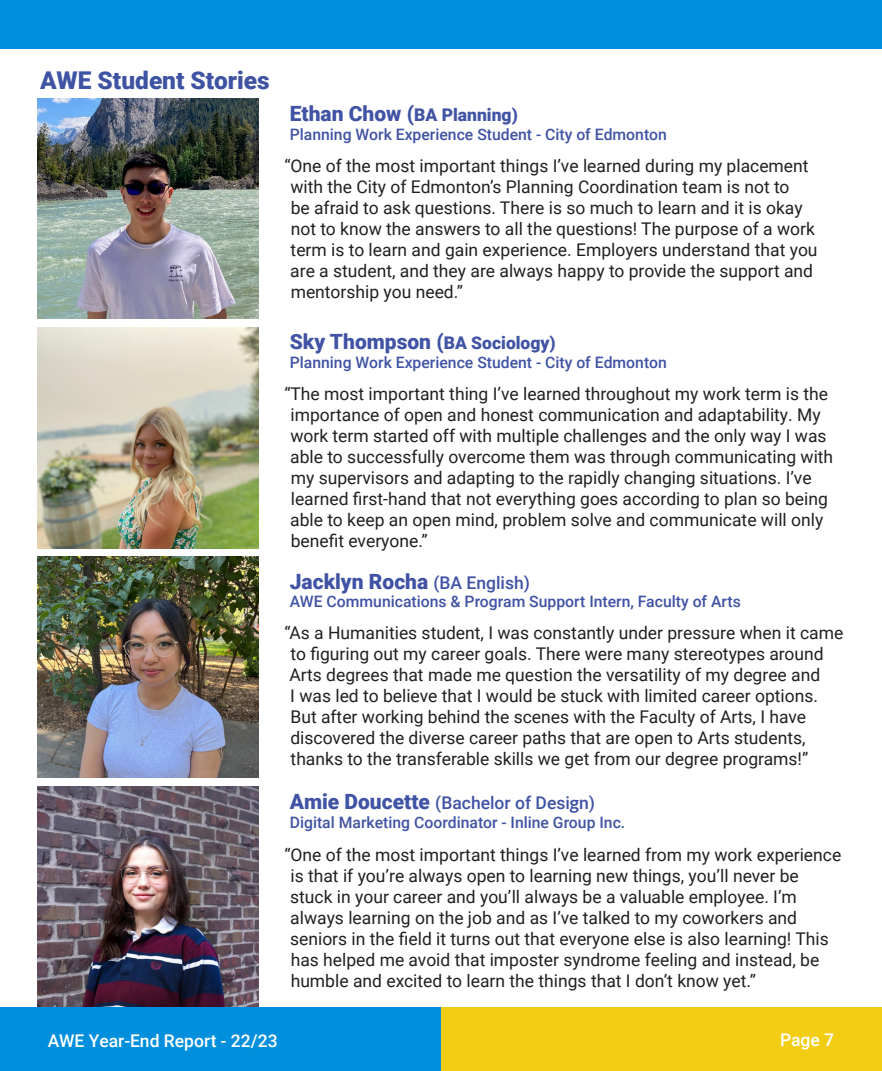
<style>
.page{position:relative;width:882px;height:1071px;background:#fff}
.page>*{position:absolute;margin:0;border:0;box-sizing:border-box;transform-origin:0 0}
.t1{font:900 24.5px "Roboto";color:#3f53a3}
.t2{font:900 21px "Roboto";color:#4053a4}
.t3{font:900 21px "Roboto";color:#4052a4}
.t4{font:17.5px/21px "Roboto";color:#231f20}
.t5{font:500 17.5px "Roboto";color:#4053a4}
.t6{font:500 17.5px "Roboto";color:#fff}
.t7{font:900 17.5px "Roboto";color:#4053a4}
.t8{font:500 15.75px "Roboto";color:#4053a4}
.t9{font:500 15.75px "Roboto";color:#4052a4}
.s1{font-size:21px}
.s2{font-size:17.5px}
.s3{font-weight:500;font-size:17.5px}
.s4{font-weight:900;font-size:21px}
</style>
<div class="page">
<div style="left:0;top:1007px;width:882px;height:64px;background:#008fdc"></div>
<div style="left:0;top:0;width:882px;height:48px;background:#008fdc"></div>
<div style="left:441px;top:1007px;width:441px;height:64px;background:#f2cd13"></div>
<img style="left:38px;top:98px;width:220px;height:221px">
<img style="left:38px;top:328px;width:220px;height:220px">
<img style="left:38px;top:557px;width:220px;height:220px">
<img style="left:38px;top:786px;width:220px;height:221px">
<p class="t1" style="left:40px;top:63px;width:231px">AWE Student Stories</p>
<p class="t7" style="left:290px;top:103px;width:230px"><span class="s1">Ethan Chow (</span>BA Planning)</p>
<p class="t8" style="left:290px;top:123px;width:378px">Planning Work Experience Student - City of Edmonton</p>
<p class="t4" style="left:290px;top:155px;width:529px;text-indent:-6px">“One of the most important things I’ve learned during my placement with the City of Edmonton’s Planning Coordination team is not to<br>be afraid to ask questions. There is so much to learn and it is okay not to know the answers to all the questions! The purpose of a work term is to learn and gain experience. Employers understand that you are a student, and they are always happy to provide the support and mentorship you need.”</p>
<p class="t2" style="left:290px;top:327px;width:267px">Sky Thompson (<span class="s2">BA Sociology)</span></p>
<p class="t8" style="left:290px;top:351px;width:378px">Planning Work Experience Student - City of Edmonton</p>
<p class="t4" style="left:290px;top:382px;width:545px;text-indent:-6px">“The most important thing I’ve learned throughout my work term is the importance of open and honest communication and adaptability. My work term started off with multiple challenges and the only way I was able to successfully overcome them was through communicating with my supervisors and adapting to the rapidly changing situations. I’ve learned first-hand that not everything goes according to plan so being able to keep an open mind, problem solve and communicate will only benefit everyone.”</p>
<p class="t3" style="left:290px;top:566px;width:242px">Jacklyn Rocha <span class="s3">(BA English)</span></p>
<p class="t9" style="left:290px;top:591px;width:453px">AWE Communications &amp; Program Support Intern, Faculty of Arts</p>
<p class="t4" style="left:284px;top:622px;width:561px">“As a Humanities student, I was constantly under pressure when it came to figuring out my career goals. There were many stereotypes around Arts degrees that made me question the versatility of my degree and<br>I was led to believe that I would be stuck with limited career options.<br>But after working behind the scenes with the Faculty of Arts, I have discovered the diverse career paths that are open to Arts students, thanks to the transferable skills we get from our degree programs!”</p>
<p class="t5" style="left:290px;top:790px;width:307px"><span class="s4">Amie Doucette</span> (Bachelor of Design)</p>
<p class="t8" style="left:290px;top:811px;width:337px">Digital Marketing Coordinator - Inline Group Inc.</p>
<p class="t4" style="left:290px;top:844px;width:553px;text-indent:-6px">“One of the most important things I’ve learned from my work experience is that if you’re always open to learning new things, you’ll never be stuck in your career and you’ll always be a valuable employee. I’m always learning on the job and as I’ve talked to my coworkers and seniors in the field it turns out that everyone else is also learning! This has helped me avoid that imposter syndrome feeling and instead, be humble and excited to learn the things that I don’t know yet.”</p>
<p class="t6" style="left:48px;top:1029px;width:231px">AWE Year-End Report - 22/23</p>
<p class="t6" style="left:780px;top:1027px;width:56px">Page 7</p>
</div>
